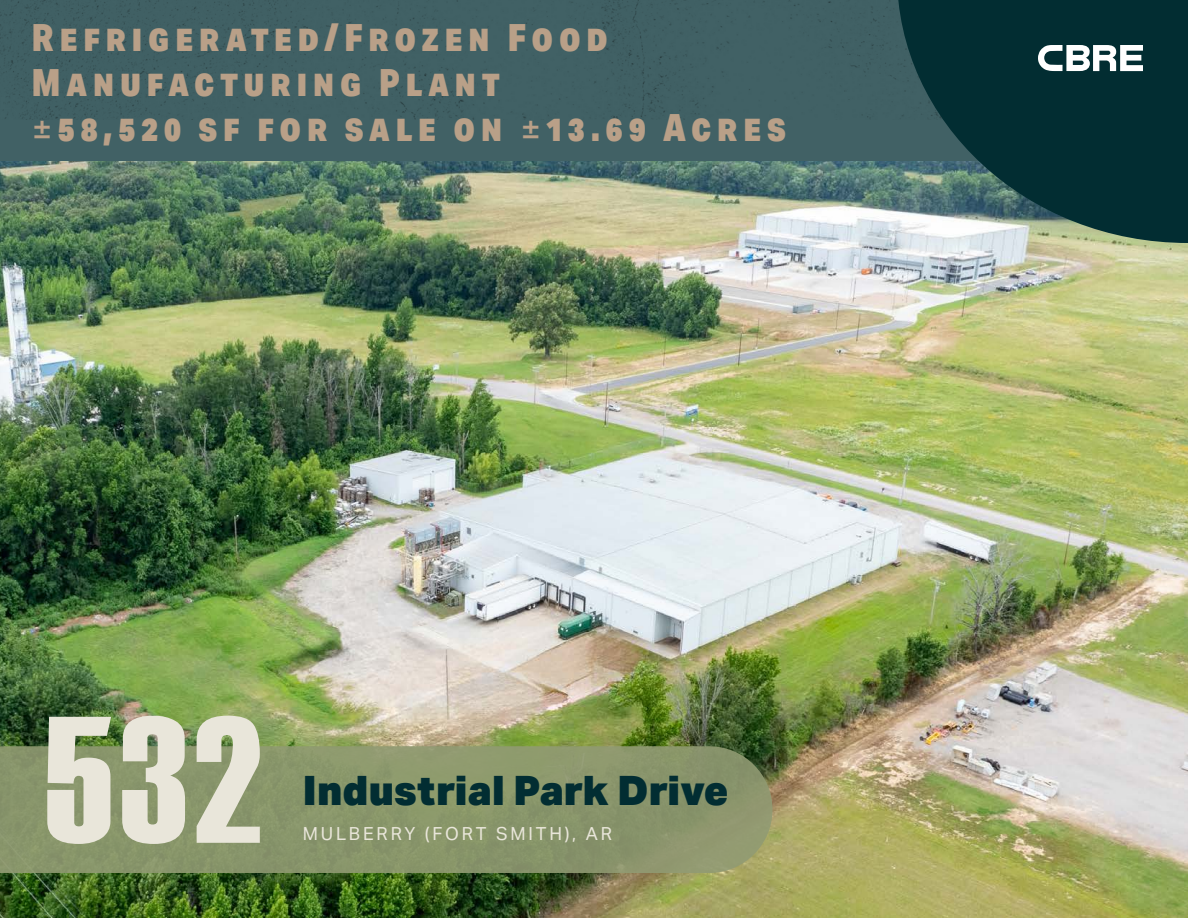
<style>
.page{position:relative;width:1188px;height:918px;background:#fff}
.page>*{position:absolute;margin:0;border:0;box-sizing:border-box;transform-origin:0 0}
.t1{font:180px "Haettenschweiler";color:#e9e6da}
.t2{font:900 40.5px "Aktiv Grotesk";letter-spacing:.005em;color:#022d32}
.t3{font:900 37.5px/45px "Aktiv Grotesk Cd";letter-spacing:.15em;color:#b9a088}
.t4{font:18px "Aktiv Grotesk";letter-spacing:.155em;color:#e9e6da}
.s1{font-family:"Calibre";font-weight:500}
</style>
<div class="page">
<img style="left:0;top:161px;width:1188px;height:757px">
<svg style="left:0;top:746px;width:772px;height:127px;background:#89956a"></svg>
<div style="left:0;top:0;width:1005px;height:161px;background:#416165"></div>
<img style="left:0;top:0;width:896px;height:120px">
<svg style="left:897px;top:0;width:291px;height:243px;background:#1f4548"></svg>
<svg style="left:1038px;top:45px;width:105px;height:26px"></svg>
<p class="t3" style="left:32px;top:16px;width:578px">Refrigerated/Frozen Food<br>Manufacturing Plant</p>
<p class="t3" style="left:32px;top:106px;width:756px"><span class="s1">±</span>58,520 sf for sale on <span class="s1">±</span>13.69 Acres</p>
<p class="t1" style="left:45px;top:658px;width:219px">532</p>
<p class="t2" style="left:303px;top:767px;width:427px">Industrial Park Drive</p>
<p class="t4" style="left:303px;top:823px;width:311px">MULBERRY (FORT SMITH), AR</p>
</div>
